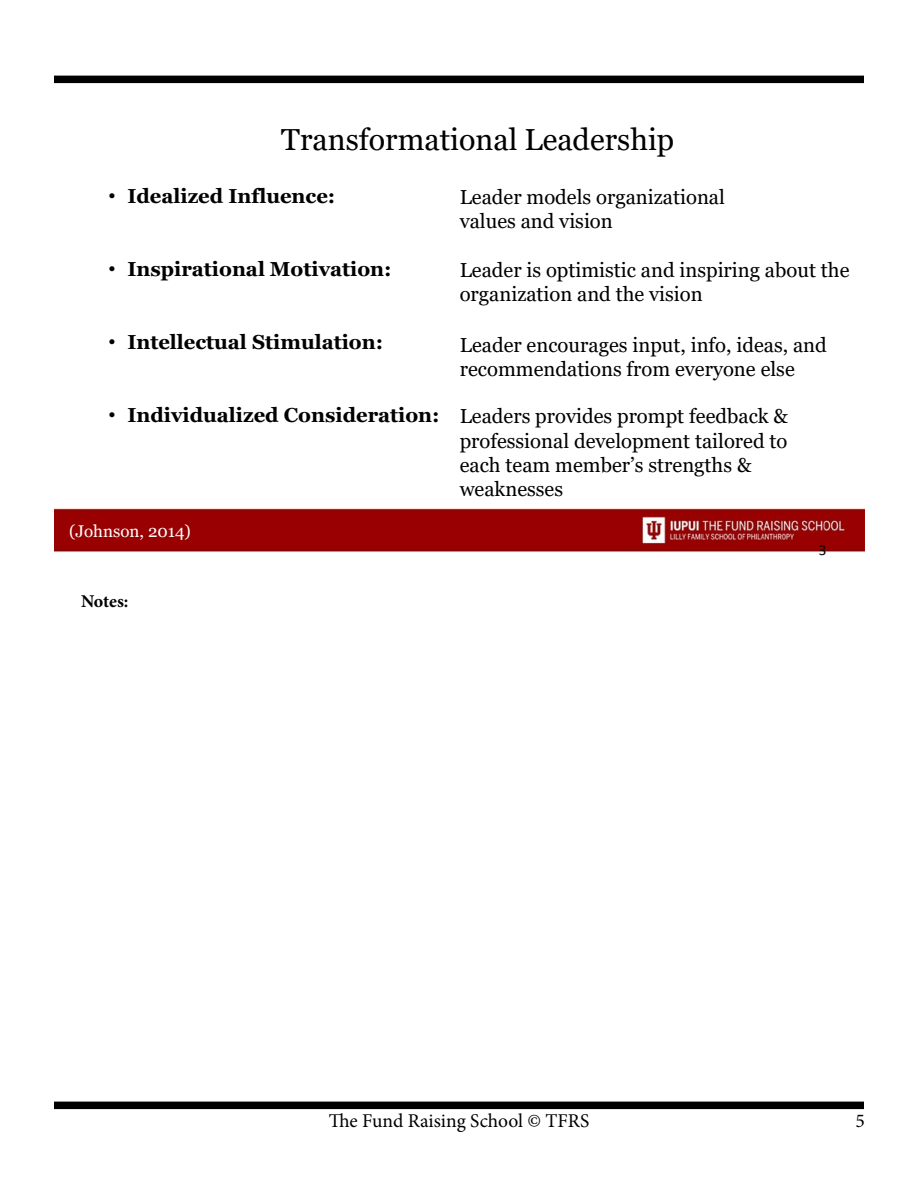
<style>
.page{position:relative;width:918px;height:1188px;background:#fff}
.page>*{position:absolute;margin:0;border:0;box-sizing:border-box;transform-origin:0 0}
.t1{font:30.3px "Georgia";color:#000}
.t2{font:20.25px/24.3px "Georgia";color:#000}
.t3{font:700 20.25px "Georgia";color:#000}
.t4{font:19.5px "Minion Pro";color:#000}
.t5{font:700 18px "Minion Pro";letter-spacing:-.01em;color:#000}
.t6{font:16.95px "Georgia";color:#fff}
.t7{font:15.15px "Calibri";color:#000}
.s1{font-family:"Arial";font-weight:400}
</style>
<div class="page">
<div style="left:54px;top:76px;width:810px;height:7px;background:#000"></div>
<div style="left:54px;top:1102px;width:810px;height:7px;background:#000"></div>
<img style="left:54px;top:508px;width:810px;height:44px">
<h1 class="t1" style="left:281px;top:121px;width:395px">Transformational Leadership</h1>
<p class="t3" style="left:108px;top:183px;width:228px"><span class="s1">•</span> Idealized Influence:</p>
<p class="t2" style="left:460px;top:185px;width:267px">Leader models organizational values and vision</p>
<p class="t2" style="left:460px;top:258px;width:391px">Leader is optimistic and inspiring about the organization and the vision</p>
<p class="t2" style="left:460px;top:333px;width:369px">Leader encourages input, info, ideas, and recommendations from everyone else</p>
<p class="t2" style="left:460px;top:405px;width:330px">Leaders provides prompt feedback &amp; professional development tailored to each team member’s strengths &amp; weaknesses</p>
<p class="t3" style="left:108px;top:256px;width:285px"><span class="s1">•</span> Inspirational Motivation:</p>
<p class="t3" style="left:108px;top:329px;width:276px"><span class="s1">•</span> Intellectual Stimulation:</p>
<p class="t3" style="left:108px;top:402px;width:333px"><span class="s1">•</span> Individualized Consideration:</p>
<p class="t6" style="left:69px;top:521px;width:123px">(Johnson, 2014)</p>
<p class="t5" style="left:81px;top:589px;width:49px">Notes:</p>
<p class="t7" style="left:819px;top:539px;width:9px">3</p>
<p class="t4" style="left:329px;top:1107px;width:262px">The Fund Raising School © TFRS</p>
<p class="t4" style="left:855px;top:1107px;width:11px">5</p>
</div>
